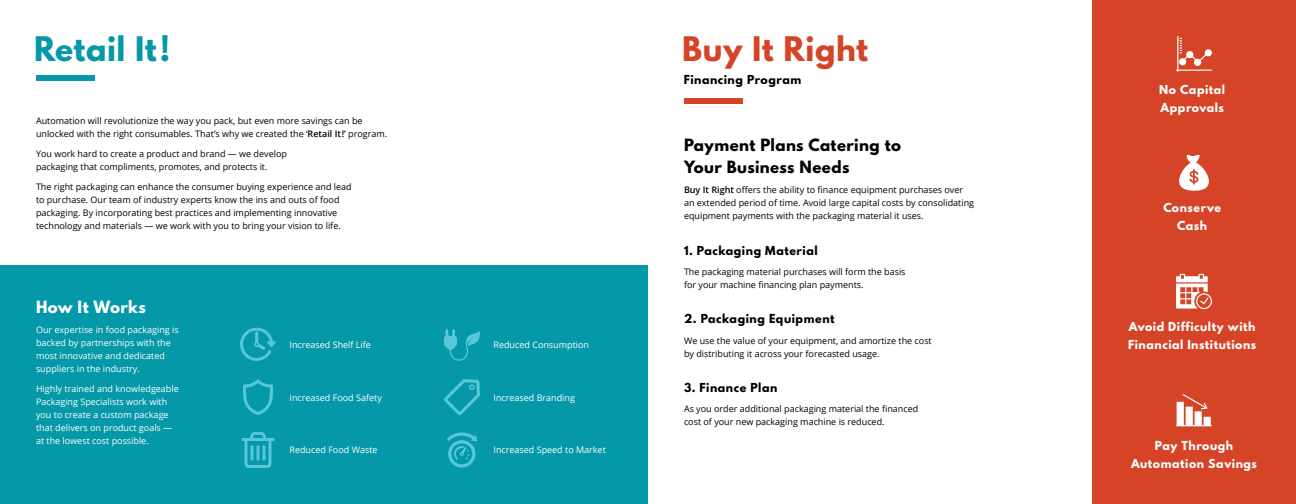
<style>
.page{position:relative;width:1296px;height:504px;background:#fff}
.page>*{position:absolute;margin:0;border:0;box-sizing:border-box;transform-origin:0 0}
.t1{font:700 30px "League Spartan";letter-spacing:.02em;color:#d64427}
.t2{font:700 30px "League Spartan";letter-spacing:.015em;color:#0498a8}
.t3{font:700 15px/22px "League Spartan";letter-spacing:.025em;color:#000}
.t4{font:700 15px "League Spartan";letter-spacing:.025em;color:#fff}
.t5{font:700 11px/18px "League Spartan";letter-spacing:.05em;color:#fff}
.t6{font:700 11px "League Spartan";letter-spacing:.05em;color:#000}
.t7{font:9px/13px "Open Sans";color:#000}
.t8{font:9px/13px "Open Sans";color:#fff}
.s1{font-weight:600}
</style>
<div class="page">
<div style="left:0;top:265px;width:648px;height:239px;background:#0498a8"></div>
<div style="left:1092px;top:0;width:204px;height:504px;background:#d64427"></div>
<div style="left:684px;top:98px;width:58px;height:6px;background:#d64427"></div>
<div style="left:36px;top:75px;width:58px;height:6px;background:#0498a8"></div>
<svg style="left:240px;top:328px;width:36px;height:33px"></svg>
<svg style="left:444px;top:329px;width:36px;height:32px"></svg>
<svg style="left:447px;top:432px;width:30px;height:36px"></svg>
<svg style="left:242px;top:432px;width:32px;height:36px"></svg>
<svg style="left:243px;top:379px;width:30px;height:36px"></svg>
<svg style="left:444px;top:379px;width:36px;height:36px"></svg>
<svg style="left:1176px;top:36px;width:36px;height:36px"></svg>
<svg style="left:1179px;top:155px;width:30px;height:36px"></svg>
<svg style="left:1176px;top:274px;width:36px;height:35px"></svg>
<svg style="left:1176px;top:394px;width:36px;height:32px"></svg>
<h1 class="t2" style="left:34px;top:25px;width:138px">Retail It!</h1>
<p class="t7" style="left:36px;top:114px;width:353px">Automation will revolutionize the way you pack, but even more savings can be unlocked with the right consumables. That’s why we created the ‘<span class="s1">Retail It!’</span> program.</p>
<p class="t7" style="left:36px;top:147px;width:252px">You work hard to create a product and brand — we develop packaging that compliments, promotes, and protects it.</p>
<p class="t7" style="left:36px;top:180px;width:317px">The right packaging can enhance the consumer buying experience and lead to purchase. Our team of industry experts know the ins and outs of food packaging. By incorporating best practices and implementing innovative technology and materials — we work with you to bring your vision to life.</p>
<h2 class="t4" style="left:36px;top:295px;width:111px">How It Works</h2>
<p class="t8" style="left:36px;top:323px;width:144px">Our expertise in food packaging is backed by partnerships with the most innovative and dedicated suppliers in the industry.</p>
<p class="t8" style="left:36px;top:382px;width:144px">Highly trained and knowledgeable<br>Packaging Specialists work with you to create a custom package that delivers on product goals — at the lowest cost possible.</p>
<p class="t8" style="left:290px;top:338px;width:83px">Increased Shelf Life</p>
<p class="t8" style="left:494px;top:338px;width:97px">Reduced Consumption</p>
<p class="t8" style="left:290px;top:391px;width:94px">Increased Food Safety</p>
<p class="t8" style="left:494px;top:391px;width:83px">Increased Branding</p>
<p class="t8" style="left:290px;top:443px;width:90px">Reduced Food Waste</p>
<p class="t8" style="left:494px;top:443px;width:114px">Increased Speed to Market</p>
<h1 class="t1" style="left:682px;top:25px;width:187px">Buy It Right</h1>
<p class="t6" style="left:684px;top:71px;width:119px">Financing Program</p>
<h2 class="t3" style="left:684px;top:134px;width:219px">Payment Plans Catering to<br>Your Business Needs</h2>
<p class="t7" style="left:684px;top:183px;width:292px"><span class="s1">Buy It Right</span> offers the ability to finance equipment purchases over an extended period of time. Avoid large capital costs by consolidating equipment payments with the packaging material it uses.</p>
<p class="t6" style="left:684px;top:242px;width:135px">1. Packaging Material</p>
<p class="t7" style="left:684px;top:265px;width:223px">The packaging material purchases will form the basis for your machine financing plan payments.</p>
<p class="t6" style="left:684px;top:310px;width:152px">2. Packaging Equipment</p>
<p class="t7" style="left:684px;top:334px;width:249px">We use the value of your equipment, and amortize the cost by distributing it across your forecasted usage.</p>
<p class="t6" style="left:684px;top:379px;width:95px">3. Finance Plan</p>
<p class="t7" style="left:684px;top:402px;width:236px">As you order additional packaging material the financed cost of your new packaging machine is reduced.</p>
<p class="t5" style="left:1159px;top:80px;width:67px">No Capital<br>Approvals</p>
<p class="t5" style="left:1163px;top:199px;width:59px;text-align:center">Conserve<br>Cash</p>
<p class="t5" style="left:1128px;top:318px;width:130px">Avoid Difficulty with<br>Financial Institutions</p>
<p class="t5" style="left:1131px;top:436px;width:127px;text-align:center">Pay Through<br>Automation Savings</p>
</div>
